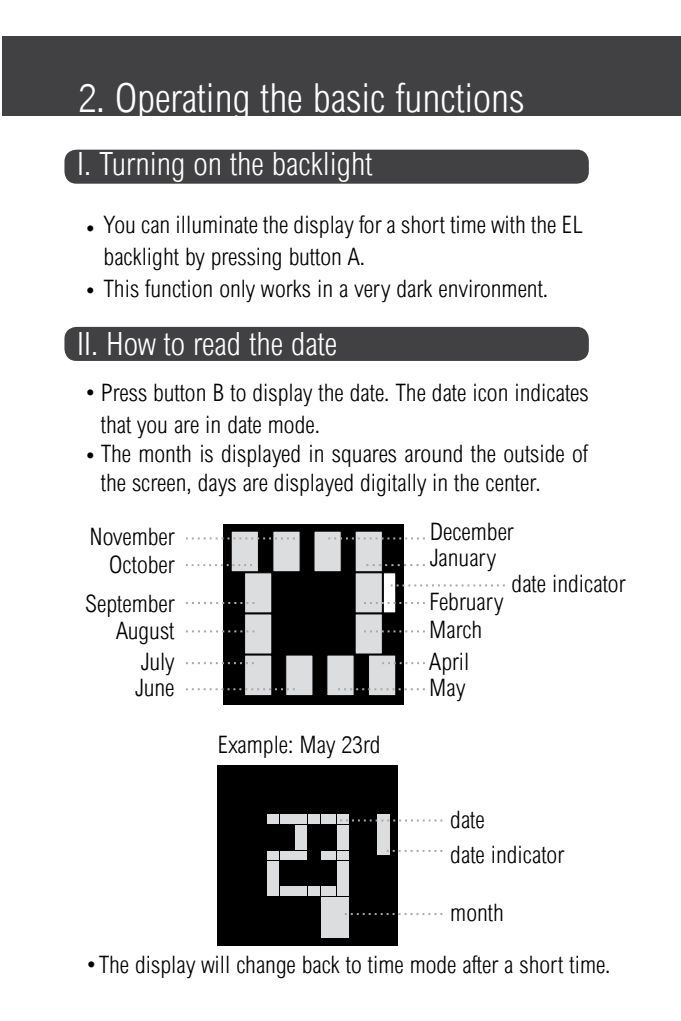
<style>
.page{position:relative;width:681px;height:1021px;background:#fff}
.page>*{position:absolute;margin:0;border:0;box-sizing:border-box;transform-origin:0 0}
.t1{font:300 condensed 40px "Arial";color:#fff}
.t2{font:300 condensed 32px "Arial";color:#fff}
.t3{font:300 condensed 24px/32px "Arial";color:#000}
</style>
<div class="page">
<div style="left:2px;top:36px;width:678px;height:79px;background:#414042"></div>
<div style="left:64px;top:150px;width:524px;height:34px;background:#414042;border-radius:12px"></div>
<div style="left:64px;top:327px;width:524px;height:34px;background:#414042;border-radius:12px"></div>
<div style="left:223px;top:524px;width:180px;height:180px;background:#000"></div>
<div style="left:285px;top:654px;width:28px;height:42px;background:#dcddde;border:1px solid #000"></div>
<div style="left:326px;top:654px;width:28px;height:42px;background:#dcddde;border:1px solid #000"></div>
<div style="left:368px;top:654px;width:28px;height:42px;background:#dcddde;border:1px solid #000"></div>
<div style="left:244px;top:654px;width:28px;height:42px;background:#dcddde;border:1px solid #000"></div>
<div style="left:244px;top:613px;width:28px;height:41px;background:#dcddde;border:1px solid #000"></div>
<div style="left:244px;top:572px;width:28px;height:41px;background:#dcddde;border:1px solid #000"></div>
<div style="left:230px;top:530px;width:29px;height:42px;background:#dcddde;border:1px solid #000"></div>
<div style="left:272px;top:530px;width:28px;height:42px;background:#dcddde;border:1px solid #000"></div>
<div style="left:313px;top:530px;width:28px;height:42px;background:#dcddde;border:1px solid #000"></div>
<div style="left:354px;top:530px;width:28px;height:42px;background:#dcddde;border:1px solid #000"></div>
<div style="left:354px;top:572px;width:28px;height:41px;background:#dcddde;border:1px solid #000"></div>
<div style="left:382px;top:572px;width:14px;height:41px;background:#fff;border:1px solid #000"></div>
<div style="left:354px;top:613px;width:28px;height:41px;background:#dcddde;border:1px solid #000"></div>
<div style="left:217px;top:765px;width:180px;height:180px;background:#000"></div>
<svg style="left:267px;top:814px;width:123px;height:124px"></svg>
<div style="left:295px;top:814px;width:12px;height:9px;background:#dcddde"></div>
<svg style="left:295px;top:850px;width:12px;height:4px"></svg>
<div style="left:280px;top:861px;width:14px;height:24px;background:#000"></div>
<div style="left:295px;top:824px;width:12px;height:25px;background:#dcddde"></div>
<div style="left:295px;top:855px;width:12px;height:5px;background:#dcddde"></div>
<div style="left:280px;top:886px;width:14px;height:9px;background:#dcddde"></div>
<div style="left:280px;top:814px;width:14px;height:9px;background:#dcddde"></div>
<div style="left:267px;top:861px;width:12px;height:24px;background:#dcddde"></div>
<div style="left:280px;top:824px;width:14px;height:25px;background:#000"></div>
<div style="left:280px;top:855px;width:14px;height:5px;background:#dcddde"></div>
<svg style="left:280px;top:850px;width:14px;height:4px"></svg>
<div style="left:308px;top:861px;width:12px;height:24px;background:#000"></div>
<div style="left:308px;top:886px;width:12px;height:9px;background:#dcddde"></div>
<div style="left:295px;top:886px;width:12px;height:9px;background:#dcddde"></div>
<div style="left:267px;top:886px;width:12px;height:9px;background:#dcddde"></div>
<div style="left:308px;top:814px;width:12px;height:9px;background:#dcddde"></div>
<div style="left:308px;top:855px;width:12px;height:5px;background:#000"></div>
<div style="left:295px;top:861px;width:12px;height:24px;background:#000"></div>
<div style="left:308px;top:824px;width:12px;height:25px;background:#000"></div>
<hr style="left:308px;top:850px;width:12px;height:4px;background:#000">
<div style="left:336px;top:824px;width:12px;height:25px;background:#dcddde"></div>
<div style="left:336px;top:861px;width:12px;height:24px;background:#dcddde"></div>
<div style="left:336px;top:886px;width:12px;height:9px;background:#dcddde"></div>
<div style="left:336px;top:855px;width:12px;height:5px;background:#dcddde"></div>
<svg style="left:336px;top:850px;width:12px;height:4px"></svg>
<div style="left:267px;top:855px;width:12px;height:5px;background:#dcddde"></div>
<div style="left:336px;top:814px;width:12px;height:9px;background:#dcddde"></div>
<div style="left:267px;top:814px;width:12px;height:9px;background:#dcddde"></div>
<svg style="left:267px;top:850px;width:12px;height:4px"></svg>
<div style="left:267px;top:824px;width:12px;height:25px;background:#000"></div>
<div style="left:321px;top:855px;width:14px;height:5px;background:#dcddde"></div>
<div style="left:321px;top:861px;width:14px;height:24px;background:#000"></div>
<div style="left:321px;top:886px;width:14px;height:9px;background:#dcddde"></div>
<div style="left:321px;top:824px;width:14px;height:25px;background:#000"></div>
<div style="left:321px;top:814px;width:14px;height:9px;background:#dcddde"></div>
<svg style="left:321px;top:850px;width:14px;height:4px"></svg>
<div style="left:280px;top:896px;width:27px;height:41px;background:#000"></div>
<div style="left:267px;top:896px;width:12px;height:41px;background:#000"></div>
<div style="left:321px;top:896px;width:27px;height:41px;background:#dcddde"></div>
<div style="left:308px;top:896px;width:12px;height:41px;background:#000"></div>
<div style="left:363px;top:896px;width:27px;height:41px;background:#000"></div>
<div style="left:349px;top:896px;width:12px;height:41px;background:#000"></div>
<div style="left:349px;top:814px;width:27px;height:40px;background:#000"></div>
<div style="left:377px;top:814px;width:13px;height:40px;background:#dcddde"></div>
<div style="left:349px;top:855px;width:27px;height:40px;background:#000"></div>
<div style="left:377px;top:855px;width:13px;height:40px;background:#000"></div>
<svg style="left:386px;top:849px;width:56px;height:2px"></svg>
<svg style="left:344px;top:913px;width:98px;height:2px"></svg>
<svg style="left:340px;top:819px;width:102px;height:2px"></svg>
<svg style="left:390px;top:584px;width:114px;height:2px"></svg>
<svg style="left:364px;top:602px;width:60px;height:2px"></svg>
<svg style="left:186px;top:602px;width:68px;height:2px"></svg>
<svg style="left:364px;top:630px;width:60px;height:2px"></svg>
<svg style="left:186px;top:630px;width:68px;height:2px"></svg>
<svg style="left:382px;top:662px;width:42px;height:2px"></svg>
<svg style="left:186px;top:662px;width:68px;height:2px"></svg>
<svg style="left:338px;top:688px;width:86px;height:2px"></svg>
<svg style="left:186px;top:688px;width:109px;height:2px"></svg>
<svg style="left:366px;top:564px;width:58px;height:2px"></svg>
<svg style="left:186px;top:564px;width:66px;height:2px"></svg>
<svg style="left:328px;top:537px;width:96px;height:2px"></svg>
<svg style="left:186px;top:537px;width:109px;height:2px"></svg>
<h1 class="t1" style="left:78px;top:75px;width:447px">2. Operating the basic functions</h1>
<h2 class="t2" style="left:77px;top:145px;width:297px">I. Turning on the backlight</h2>
<p class="t3" style="left:103px;top:209px;width:481px">You can illuminate the display for a short time with the EL backlight by pressing button A.</p>
<p class="t3" style="left:83px;top:273px;width:466px">• This function only works in a very dark environment.</p>
<p class="t3" style="left:83px;top:212px;width:16px">•</p>
<h2 class="t2" style="left:77px;top:325px;width:261px">II. How to read the date</h2>
<p class="t3" style="left:101px;top:377px;width:489px;text-indent:-18px">•Press button B to display the date. The date icon indicates that you are in date mode.</p>
<p class="t3" style="left:101px;top:439px;width:488px;line-height:28.8px;text-indent:-18px">•The month is displayed in squares around the outside of the screen, days are displayed digitally in the center.</p>
<p class="t3" style="left:89px;top:520px;width:86px">November</p>
<p class="t3" style="left:109px;top:549px;width:67px">October</p>
<p class="t3" style="left:85px;top:588px;width:91px">September</p>
<p class="t3" style="left:116px;top:615px;width:60px">August</p>
<p class="t3" style="left:141px;top:646px;width:35px">July</p>
<p class="t3" style="left:429px;top:515px;width:85px">December</p>
<p class="t3" style="left:429px;top:542px;width:68px">January</p>
<p class="t3" style="left:429px;top:587px;width:75px;line-height:28.4px">February<br>March</p>
<p class="t3" style="left:429px;top:646px;width:42px">April</p>
<p class="t3" style="left:511px;top:568px;width:115px">date indicator</p>
<p class="t3" style="left:135px;top:672px;width:41px">June</p>
<p class="t3" style="left:429px;top:672px;width:38px">May</p>
<p class="t3" style="left:217px;top:728px;width:164px">Example: May 23rd</p>
<p class="t3" style="left:450px;top:803px;width:36px">date</p>
<p class="t3" style="left:450px;top:838px;width:115px">date indicator</p>
<p class="t3" style="left:450px;top:896px;width:55px">month</p>
<p class="t3" style="left:84px;top:948px;width:527px">•The display will change back to time mode after a short time.</p>
</div>
